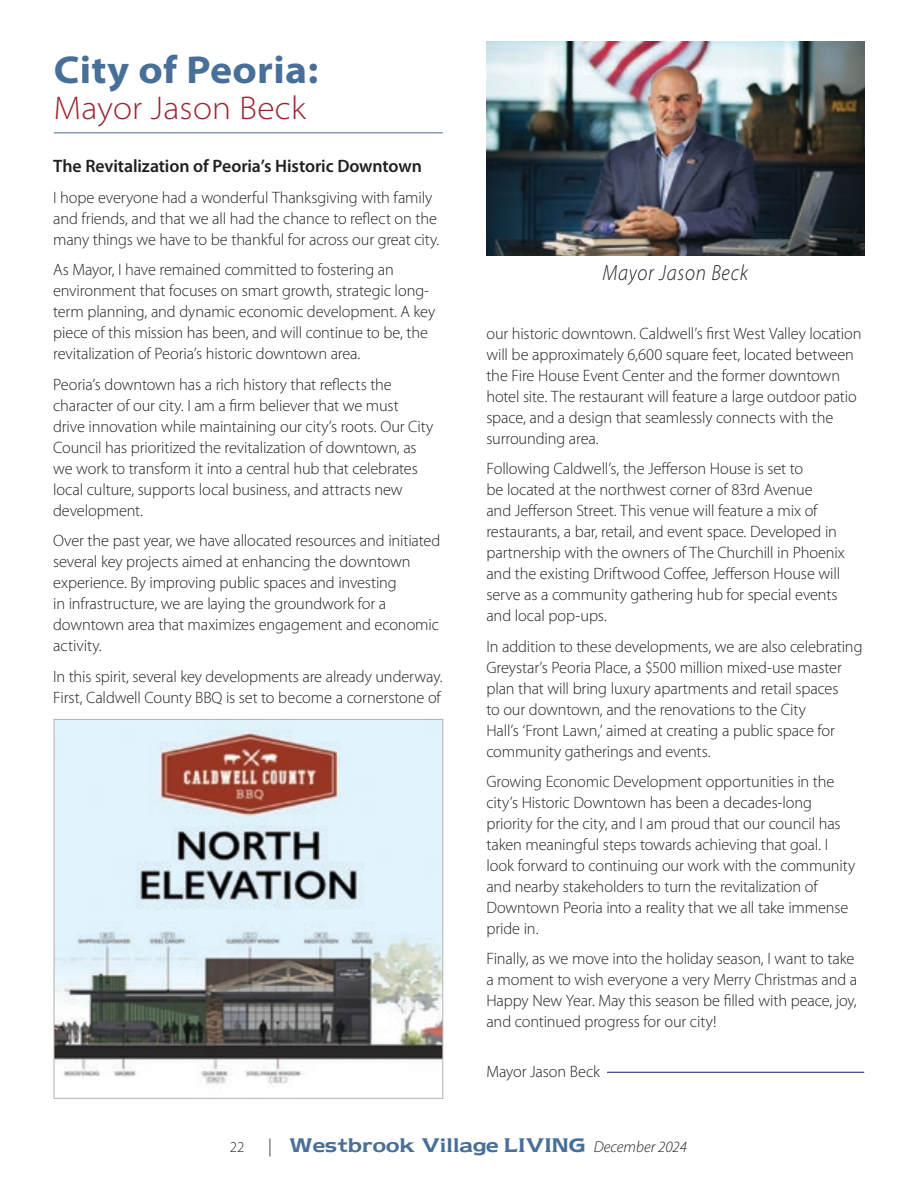
<style>
.page{position:relative;width:918px;height:1188px;background:#fff}
.page>*{position:absolute;margin:0;border:0;box-sizing:border-box;transform-origin:0 0}
.t1{font:700 semi-expanded 39px "Myriad Pro";letter-spacing:.01em;color:#486f98}
.t2{font:300 semi-expanded 33px "Myriad Pro";letter-spacing:.01em;color:#99232f}
.t3{font:italic 300 22.05px "Myriad Pro";letter-spacing:.04em;color:#231f20;scale:.9 1}
.t4{font:600 18px "Myriad Pro";letter-spacing:-.005em;color:#231f20}
.t5{font:300 16.5px/21px "Myriad Pro";letter-spacing:-.01em;color:#231f20}
.t6{font:700 16.5px "Newtext";color:#486f98}
.t7{font:300 15px "Myriad Pro";color:#231f20}
.s1{font-family:"Myriad Pro";font-weight:300;font-size:18px;color:#231f20}
.s2{font-family:"Myriad Pro";font-weight:300;font-style:italic;font-size:15.75px;color:#231f20}
</style>
<div class="page">
<hr style="left:54px;top:132px;width:389px;height:1px;background:#486f98">
<img style="left:487px;top:41px;width:378px;height:214px">
<hr style="left:607px;top:1072px;width:257px;height:1px;background:#2c348b">
<img style="left:56px;top:721px;width:385px;height:365px">
<div style="left:54px;top:719px;width:389px;height:380px;border:1px solid #b9b1ab"></div>
<p class="t1" style="left:54px;top:47px;width:266px">City of Peoria:</p>
<p class="t2" style="left:54px;top:88px;width:253px">Mayor Jason Beck</p>
<p class="t4" style="left:53px;top:155px;width:370px">The Revitalization of Peoria’s Historic Downtown</p>
<p class="t5" style="left:53px;top:187px;width:388px">I hope everyone had a wonderful Thanksgiving with family and friends, and that we all had the chance to reflect on the many things we have to be thankful for across our great city.</p>
<p class="t5" style="left:53px;top:259px;width:384px">As Mayor, I have remained committed to fostering an environment that focuses on smart growth, strategic long&shy;term planning, and dynamic economic development. A key piece of this mission has been, and will continue to be, the revitalization of Peoria’s historic downtown area.</p>
<p class="t5" style="left:53px;top:373px;width:382px">Peoria’s downtown has a rich history that reflects the character of our city. I am a firm believer that we must drive innovation while maintaining our city’s roots. Our City Council has prioritized the revitalization of downtown, as we work to transform it into a central hub that celebrates local culture, supports local business, and attracts new development.</p>
<p class="t5" style="left:53px;top:530px;width:389px">Over the past year, we have allocated resources and initiated several key projects aimed at enhancing the downtown experience. By improving public spaces and investing<br>in infrastructure, we are laying the groundwork for a downtown area that maximizes engagement and economic activity.</p>
<p class="t5" style="left:53px;top:665px;width:391px">In this spirit, several key developments are already underway.<br>First, Caldwell County BBQ is set to become a cornerstone of</p>
<p class="t3" style="left:602px;top:259px;width:163px">Mayor Jason Beck</p>
<p class="t5" style="left:486px;top:323px;width:377px">our historic downtown. Caldwell’s first West Valley location will be approximately 6,600 square feet, located between the Fire House Event Center and the former downtown hotel site. The restaurant will feature a large outdoor patio space, and a design that seamlessly connects with the surrounding area.</p>
<p class="t5" style="left:486px;top:458px;width:360px">Following Caldwell’s, the Jefferson House is set to<br>be located at the northwest corner of 83rd Avenue<br>and Jefferson Street. This venue will feature a mix of restaurants, a bar, retail, and event space. Developed in partnership with the owners of The Churchill in Phoenix and the existing Driftwood Coffee, Jefferson House will serve as a community gathering hub for special events and local pop-ups.</p>
<p class="t5" style="left:486px;top:635px;width:378px">In addition to these developments, we are also celebrating Greystar’s Peoria Place, a $500 million mixed-use master plan that will bring luxury apartments and retail spaces<br>to our downtown, and the renovations to the City<br>Hall’s ‘Front Lawn,’ aimed at creating a public space for community gatherings and events.</p>
<p class="t5" style="left:486px;top:771px;width:370px">Growing Economic Development opportunities in the city’s Historic Downtown has been a decades-long priority for the city, and I am proud that our council has taken meaningful steps towards achieving that goal. I look forward to continuing our work with the community and nearby stakeholders to turn the revitalization of Downtown Peoria into a reality that we all take immense pride in.</p>
<p class="t5" style="left:486px;top:948px;width:372px">Finally, as we move into the holiday season, I want to take a moment to wish everyone a very Merry Christmas and a Happy New Year. May this season be filled with peace, joy, and continued progress for our city!</p>
<p class="t5" style="left:486px;top:1061px;width:115px">Mayor Jason Beck</p>
<p class="t7" style="left:230px;top:1138px;width:16px">22</p>
<p class="t6" style="left:268px;top:1134px;width:420px"><span class="s1">|</span> Westbrook Village LIVING <span class="s2">December 2024</span></p>
</div>
